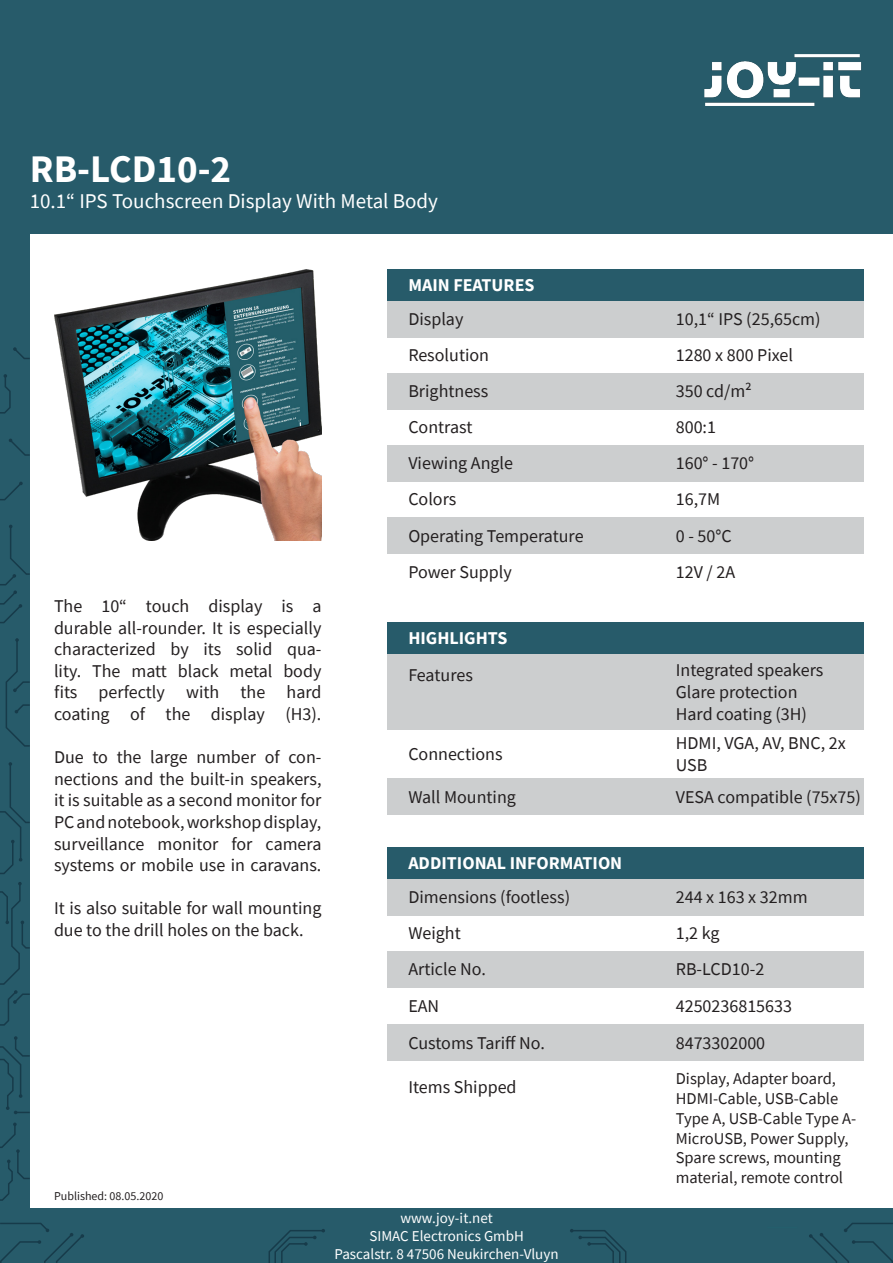
<style>
.page{position:relative;width:893px;height:1263px;background:#fff}
.page>*{position:absolute;margin:0;border:0;box-sizing:border-box;transform-origin:0 0}
.t1{font:700 39px "Source Sans Pro";color:#fff}
.t2{font:21px "Source Sans Pro";color:#fff}
.t3{font:18px/21.6px "Source Sans Pro";color:#231f20;text-align:justify}
.t4{font:700 18px "Source Sans Pro";color:#fff}
.t5{font:16.5px/19.8px "Source Sans Pro";color:#231f20}
.t6{font:15px/18px "Source Sans Pro";color:#fff;text-align:center}
.t7{font:12px "Source Sans Pro";color:#231f20}
</style>
<div class="page">
<div style="left:387px;top:518px;width:476px;height:36px;background:#cccecf"></div>
<div style="left:387px;top:445px;width:476px;height:36px;background:#cccecf"></div>
<div style="left:387px;top:951px;width:476px;height:36px;background:#cccecf"></div>
<div style="left:387px;top:1025px;width:476px;height:36px;background:#cccecf"></div>
<img style="left:54px;top:269px;width:267px;height:271px">
<div style="left:387px;top:301px;width:476px;height:36px;background:#cccecf"></div>
<div style="left:0;top:0;width:893px;height:234px;background:#275b6a"></div>
<img style="left:704px;top:54px;width:158px;height:52px">
<div style="left:0;top:208px;width:30px;height:1055px;background:#275b6a"></div>
<div style="left:387px;top:269px;width:476px;height:32px;background:#275b6a"></div>
<svg style="left:0;top:1122px;width:30px;height:79px"></svg>
<svg style="left:0;top:1036px;width:30px;height:78px"></svg>
<svg style="left:0;top:882px;width:30px;height:144px"></svg>
<svg style="left:0;top:762px;width:30px;height:112px"></svg>
<svg style="left:5px;top:638px;width:25px;height:109px"></svg>
<svg style="left:0;top:525px;width:30px;height:99px"></svg>
<svg style="left:0;top:482px;width:23px;height:19px"></svg>
<svg style="left:9px;top:438px;width:21px;height:18px"></svg>
<svg style="left:0;top:374px;width:11px;height:40px"></svg>
<svg style="left:13px;top:347px;width:17px;height:12px"></svg>
<div style="left:387px;top:847px;width:476px;height:32px;background:#275b6a"></div>
<div style="left:0;top:1209px;width:893px;height:54px;background:#275b6a"></div>
<svg style="left:268px;top:1229px;width:57px;height:34px"></svg>
<svg style="left:570px;top:1229px;width:57px;height:34px"></svg>
<svg style="left:0;top:1223px;width:84px;height:40px"></svg>
<svg style="left:809px;top:1223px;width:84px;height:40px"></svg>
<div style="left:387px;top:879px;width:476px;height:36px;background:#cccecf"></div>
<div style="left:387px;top:373px;width:476px;height:36px;background:#cccecf"></div>
<div style="left:387px;top:622px;width:476px;height:32px;background:#275b6a"></div>
<div style="left:387px;top:654px;width:476px;height:76px;background:#cccecf"></div>
<div style="left:387px;top:779px;width:476px;height:36px;background:#cccecf"></div>
<p class="t1" style="left:30px;top:143px;width:203px">RB-LCD10-2</p>
<p class="t2" style="left:30px;top:187px;width:410px">10.1“ IPS Touchscreen Display With Metal Body</p>
<p class="t4" style="left:408px;top:273px;width:128px">MAIN FEATURES</p>
<p class="t3" style="left:408px;top:308px;width:57px">Display</p>
<p class="t3" style="left:676px;top:308px;width:146px">10,1“ IPS (25,65cm)</p>
<p class="t3" style="left:408px;top:344px;width:82px">Resolution</p>
<p class="t3" style="left:676px;top:344px;width:119px">1280 x 800 Pixel</p>
<p class="t3" style="left:408px;top:380px;width:82px">Brightness</p>
<p class="t3" style="left:676px;top:380px;width:78px">350 cd/m²</p>
<p class="t3" style="left:408px;top:416px;width:66px">Contrast</p>
<p class="t3" style="left:676px;top:416px;width:42px">800:1</p>
<p class="t3" style="left:408px;top:453px;width:106px">Viewing Angle</p>
<p class="t3" style="left:676px;top:453px;width:80px">160° - 170°</p>
<p class="t3" style="left:408px;top:488px;width:50px">Colors</p>
<p class="t3" style="left:676px;top:488px;width:46px">16,7M</p>
<p class="t3" style="left:408px;top:525px;width:177px">Operating Temperature</p>
<p class="t3" style="left:676px;top:525px;width:57px">0 - 50°C</p>
<p class="t3" style="left:54px;top:595px;width:269px">The 10“ touch display is a durable all-rounder. It is especially characterized by its solid qua&shy;lity. The matt black metal body fits perfectly with the hard coating of the display (H3).</p>
<p class="t3" style="left:54px;top:746px;width:269px">Due to the large number of con&shy;nections and the built-in speakers, it is suitable as a second monitor for PC and notebook, workshop display, surveillance monitor for camera systems or mobile use in caravans.</p>
<p class="t3" style="left:54px;top:897px;width:269px">It is also suitable for wall mounting due to the drill holes on the back.</p>
<p class="t7" style="left:54px;top:1188px;width:111px">Published: 08.05.2020</p>
<p class="t3" style="left:408px;top:561px;width:105px">Power Supply</p>
<p class="t3" style="left:676px;top:561px;width:61px">12V / 2A</p>
<p class="t4" style="left:408px;top:626px;width:101px">HIGHLIGHTS</p>
<p class="t3" style="left:408px;top:664px;width:66px">Features</p>
<p class="t3" style="left:676px;top:659px;width:149px">Integrated speakers</p>
<p class="t3" style="left:676px;top:681px;width:123px">Glare protection</p>
<p class="t3" style="left:676px;top:703px;width:133px">Hard coating (3H)</p>
<p class="t3" style="left:408px;top:743px;width:96px">Connections</p>
<p class="t3" style="left:676px;top:732px;width:171px">HDMI, VGA, AV, BNC, 2x<br>USB</p>
<p class="t3" style="left:408px;top:786px;width:109px">Wall Mounting</p>
<p class="t3" style="left:676px;top:786px;width:187px">VESA compatible (75x75)</p>
<p class="t4" style="left:408px;top:851px;width:215px">ADDITIONAL INFORMATION</p>
<p class="t3" style="left:408px;top:886px;width:163px">Dimensions (footless)</p>
<p class="t3" style="left:676px;top:886px;width:133px">244 x 163 x 32mm</p>
<p class="t3" style="left:408px;top:922px;width:54px">Weight</p>
<p class="t3" style="left:676px;top:922px;width:45px">1,2 kg</p>
<p class="t3" style="left:408px;top:958px;width:79px">Article No.</p>
<p class="t3" style="left:676px;top:958px;width:90px">RB-LCD10-2</p>
<p class="t3" style="left:408px;top:995px;width:32px">EAN</p>
<p class="t3" style="left:676px;top:995px;width:118px">4250236815633</p>
<p class="t3" style="left:408px;top:1032px;width:138px">Customs Tariff No.</p>
<p class="t3" style="left:676px;top:1032px;width:91px">8473302000</p>
<p class="t3" style="left:408px;top:1076px;width:110px">Items Shipped</p>
<p class="t5" style="left:676px;top:1069px;width:182px">Display, Adapter board,<br>HDMI-Cable, USB-Cable<br>Type A, USB-Cable Type A-<br>MicroUSB, Power Supply,<br>Spare screws, mounting material, remote control</p>
<p class="t6" style="left:369px;top:1209px;width:156px">www.joy-it.net<br>SIMAC Electronics GmbH</p>
<p class="t6" style="left:335px;top:1245px;width:226px">Pascalstr. 8 47506 Neukirchen-Vluyn</p>
</div>
